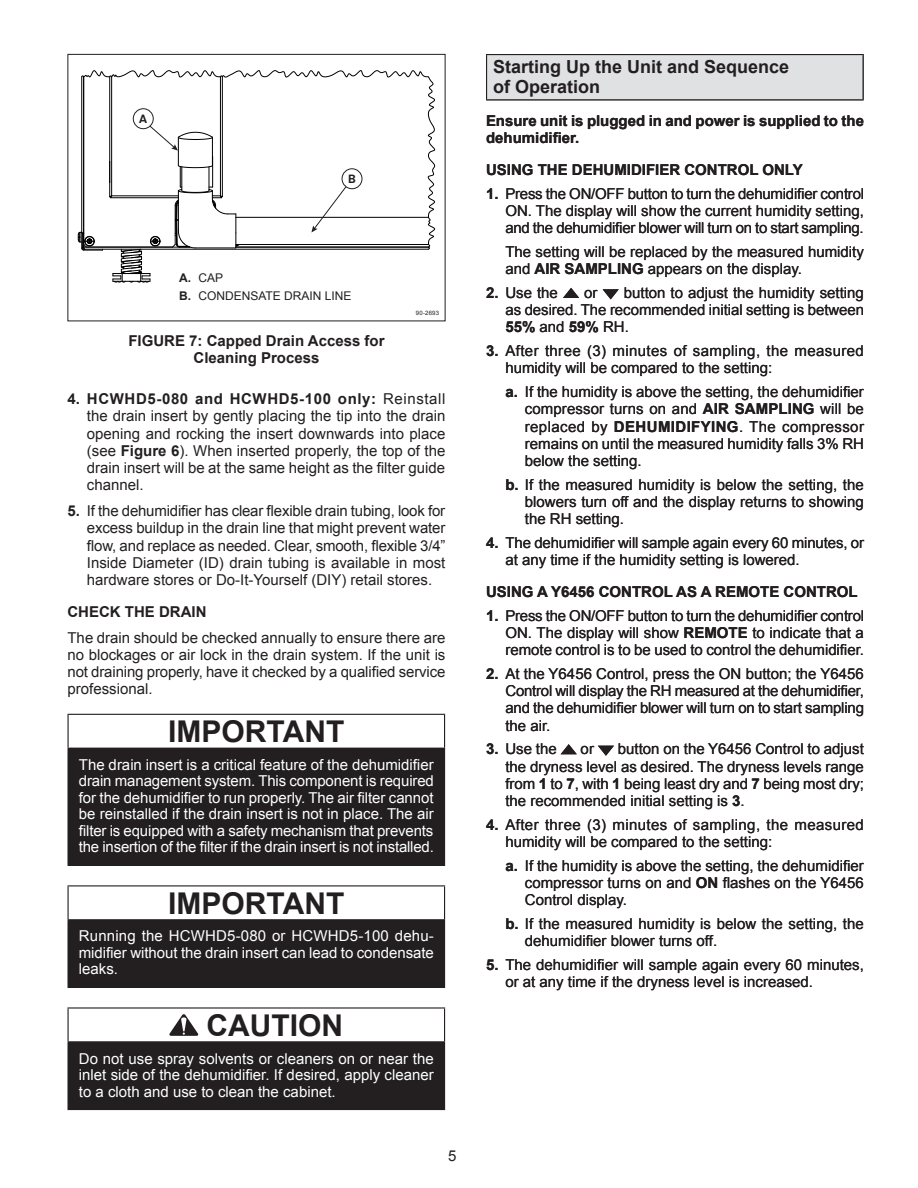
<style>
.page{position:relative;width:918px;height:1188px;background:#fff}
.page>*{position:absolute;margin:0;border:0;box-sizing:border-box;transform-origin:0 0}
.HC_Warning_Caution_heads{font:700 30px "Arial";color:#231f20}
.HC_Gray_Bar_heads{font:700 18px/20.2px "Arial";color:#231f20}
.HC_body_Arial{font:15px/17.2px "Arial";color:#231f20;text-align:justify}
.HC_Warning_Caution_text{font:15px/16.5px "Arial";letter-spacing:-.005em;color:#fff;text-align:justify}
.HC_body_Arial-2{font:15px/17.2px "Arial";letter-spacing:.025em;color:#231f20}
.HC_Subhead_bold_CAPS_Level_1{font:700 15px "Arial";color:#231f20}
.HC_body_Arial-3{font:700 15px/17.2px "Arial";color:#231f20}
.HC_Figure_Table_Titles{font:700 15px/17.2px "Arial";color:#231f20;text-align:center}
.t1{font:12px "Arial";color:#231f20}
.t2{font:600 12px "Poppins";color:#231f20}
.t3{font:6px "Arial";letter-spacing:.025em;color:#231f20}
.s1{font-weight:700}
</style>
<div class="page">
<div style="left:68px;top:748px;width:377px;height:117px;background:#231f20"></div>
<hr style="left:68px;top:865px;width:377px;height:1px;background:#231f20">
<hr style="left:68px;top:714px;width:377px;height:1px;background:#231f20">
<hr style="left:68px;top:715px;width:1px;height:33px;background:#231f20">
<hr style="left:444px;top:715px;width:1px;height:33px;background:#231f20">
<div style="left:68px;top:920px;width:377px;height:67px;background:#231f20"></div>
<hr style="left:68px;top:987px;width:377px;height:1px;background:#231f20">
<hr style="left:68px;top:885px;width:377px;height:1px;background:#231f20">
<hr style="left:68px;top:886px;width:1px;height:33px;background:#231f20">
<hr style="left:444px;top:886px;width:1px;height:33px;background:#231f20">
<hr style="left:68px;top:919px;width:377px;height:1px;background:#231f20">
<div style="left:68px;top:1042px;width:377px;height:68px;background:#231f20"></div>
<hr style="left:68px;top:1007px;width:377px;height:2px;background:#231f20">
<hr style="left:68px;top:1009px;width:1px;height:32px;background:#231f20">
<hr style="left:444px;top:1009px;width:1px;height:32px;background:#231f20">
<hr style="left:68px;top:1041px;width:377px;height:1px;background:#231f20">
<svg style="left:169px;top:1014px;width:30px;height:22px"></svg>
<svg style="left:81px;top:70px;width:354px;height:180px"></svg>
<hr style="left:85px;top:249px;width:343px;height:1px;background:#000001">
<hr style="left:81px;top:77px;width:1px;height:156px;background:#000001">
<hr style="left:83px;top:77px;width:1px;height:167px;background:#000001">
<hr style="left:86px;top:247px;width:87px;height:1px;background:#000001">
<hr style="left:236px;top:247px;width:192px;height:1px;background:#000001">
<hr style="left:109px;top:77px;width:1px;height:120px;background:#000001">
<hr style="left:111px;top:77px;width:1px;height:119px;background:#000001">
<hr style="left:220px;top:77px;width:1px;height:119px;background:#000001">
<hr style="left:222px;top:77px;width:1px;height:120px;background:#000001">
<svg style="left:78px;top:232px;width:25px;height:19px"></svg>
<hr style="left:236px;top:244px;width:192px;height:1px;background:#000001">
<hr style="left:236px;top:217px;width:192px;height:1px;background:#000001">
<svg style="left:311px;top:178px;width:42px;height:54px"></svg>
<svg style="left:109px;top:120px;width:131px;height:162px"></svg>
<div style="left:133px;top:109px;width:20px;height:20px;background:#fff;border-radius:50%"></div>
<div style="left:133px;top:108px;width:21px;height:21px;border:1px solid #231f20;border-radius:50%"></div>
<div style="left:342px;top:169px;width:20px;height:20px;background:#fff;border-radius:50%"></div>
<div style="left:342px;top:168px;width:20px;height:21px;border:1px solid #231f20;border-radius:50%"></div>
<div style="left:487px;top:55px;width:376px;height:45px;background:#e0e1e3"></div>
<hr style="left:486px;top:54px;width:378px;height:1px;background:#231f20">
<hr style="left:486px;top:55px;width:1px;height:44px;background:#231f20">
<hr style="left:862px;top:55px;width:2px;height:44px;background:#231f20">
<hr style="left:486px;top:99px;width:378px;height:1px;background:#231f20">
<svg style="left:563px;top:288px;width:16px;height:10px"></svg>
<svg style="left:603px;top:289px;width:16px;height:10px"></svg>
<svg style="left:561px;top:744px;width:16px;height:10px"></svg>
<svg style="left:598px;top:746px;width:16px;height:10px"></svg>
<p class="t2" style="left:139px;top:112px;width:10px">A</p>
<p class="t2" style="left:348px;top:172px;width:9px">B</p>
<p class="t1" style="left:179px;top:270px;width:46px"><span class="s1">A.</span> CAP</p>
<p class="t1" style="left:179px;top:288px;width:174px"><span class="s1">B.</span> CONDENSATE DRAIN LINE</p>
<p class="HC_Figure_Table_Titles" style="left:128px;top:332px;width:258px">FIGURE 7: Capped Drain Access for<br>Cleaning Process</p>
<p class="t3" style="left:416px;top:309px;width:25px">90-2693</p>
<p class="HC_body_Arial" style="left:87px;top:390px;width:360px;text-indent:-19px"><span class="s1">4. HCWHD5-080 and HCWHD5-100 only:</span> Reinstall the drain insert by gently placing the tip into the drain opening and rocking the insert downwards into place (see <span class="s1">Figure 6</span>). When inserted properly, the top of the drain insert will be at the same height as the filter guide channel.</p>
<p class="HC_body_Arial" style="left:87px;top:502px;width:360px;text-indent:-19px"><span class="s1">5.</span> If the dehumidifier has clear flexible drain tubing, look for excess buildup in the drain line that might prevent water flow, and replace as needed. Clear, smooth, flexible 3/4” Inside Diameter (ID) drain tubing is available in most hardware stores or Do-It-Yourself (DIY) retail stores.</p>
<p class="HC_Subhead_bold_CAPS_Level_1" style="left:68px;top:602px;width:141px">CHECK THE DRAIN</p>
<p class="HC_body_Arial" style="left:68px;top:629px;width:379px">The drain should be checked annually to ensure there are no blockages or air lock in the drain system. If the unit is not draining properly, have it checked by a qualified service professional.</p>
<p class="HC_Warning_Caution_heads" style="left:168px;top:712px;width:178px">IMPORTANT</p>
<p class="HC_Warning_Caution_text" style="left:79px;top:757px;width:357px">The drain insert is a critical feature of the dehumidifier drain management system. This component is required for the dehumidifier to run properly. The air filter cannot be reinstalled if the drain insert is not in place. The air filter is equipped with a safety mechanism that prevents the insertion of the filter if the drain insert is not installed.</p>
<p class="HC_Warning_Caution_heads" style="left:168px;top:883px;width:178px">IMPORTANT</p>
<p class="HC_Warning_Caution_text" style="left:79px;top:928px;width:357px">Running the HCWHD5-080 or HCWHD5-100 dehu&shy;midifier without the drain insert can lead to condensate leaks.</p>
<p class="HC_Warning_Caution_heads" style="left:207px;top:1006px;width:138px">CAUTION</p>
<p class="HC_Warning_Caution_text" style="left:79px;top:1050px;width:356px">Do not use spray solvents or cleaners on or near the inlet side of the dehumidifier. If desired, apply cleaner to a cloth and use to clean the cabinet.</p>
<p class="HC_body_Arial" style="left:448px;top:1147px;width:10px">5</p>
<p class="HC_Gray_Bar_heads" style="left:493px;top:57px;width:298px">Starting Up the Unit and Sequence of Operation</p>
<p class="HC_body_Arial-3" style="left:486px;top:113px;width:380px">Ensure unit is plugged in and power is supplied to the dehumidifier.</p>
<p class="HC_Subhead_bold_CAPS_Level_1" style="left:486px;top:160px;width:318px">USING THE DEHUMIDIFIER CONTROL ONLY</p>
<p class="HC_body_Arial" style="left:505px;top:185px;width:360px;text-indent:-19px"><span class="s1">1.</span> Press the ON/OFF button to turn the dehumidifier control ON. The display will show the current humidity setting, and the dehumidifier blower will turn on to start sampling.</p>
<p class="HC_body_Arial" style="left:505px;top:243px;width:360px">The setting will be replaced by the measured humidity and <span class="s1">AIR SAMPLING</span> appears on the display.</p>
<p class="HC_body_Arial" style="left:486px;top:284px;width:73px"><span class="s1">2.</span> Use the</p>
<p class="HC_body_Arial" style="left:584px;top:284px;width:15px">or</p>
<p class="HC_Gray_Bar_heads" style="left:677px;top:57px;width:12px">n</p>
<p class="HC_body_Arial" style="left:563px;top:243px;width:10px">n</p>
<p class="HC_body_Arial" style="left:505px;top:284px;width:360px;text-indent:118px">button to adjust the humidity setting as desired. The recommended initial setting is between <span class="s1">55%</span> and <span class="s1">59%</span> RH.</p>
<p class="HC_body_Arial-2" style="left:505px;top:342px;width:360px;text-indent:-19px"><span class="s1">3.</span> After three (3) minutes of sampling, the measured humidity will be compared to the setting:</p>
<p class="HC_body_Arial" style="left:525px;top:383px;width:341px;text-indent:-19px"><span class="s1">a.</span> If the humidity is above the setting, the dehumidifier compressor turns on and <span class="s1">AIR SAMPLING</span> will be replaced by <span class="s1">DEHUMIDIFYING</span>. The compressor remains on until the measured humidity falls 3% RH below the setting.</p>
<p class="HC_body_Arial" style="left:525px;top:476px;width:341px;text-indent:-19px"><span class="s1">b.</span> If the measured humidity is below the setting, the blowers turn off and the display returns to showing the RH setting.</p>
<p class="HC_body_Arial" style="left:505px;top:534px;width:360px;text-indent:-19px"><span class="s1">4.</span> The dehumidifier will sample again every 60 minutes, or at any time if the humidity setting is lowered.</p>
<p class="HC_Subhead_bold_CAPS_Level_1" style="left:486px;top:582px;width:373px">USING A Y6456 CONTROL AS A REMOTE CONTROL</p>
<p class="HC_body_Arial" style="left:505px;top:607px;width:360px;text-indent:-19px"><span class="s1">1.</span> Press the ON/OFF button to turn the dehumidifier control ON. The display will show <span class="s1">REMOTE</span> to indicate that a remote control is to be used to control the dehumidifier.</p>
<p class="HC_body_Arial" style="left:505px;top:665px;width:360px;text-indent:-19px"><span class="s1">2.</span> At the Y6456 Control, press the ON button; the Y6456<br>Control will display the RH measured at the dehumidifier, and the dehumidifier blower will turn on to start sampling the air.</p>
<p class="HC_body_Arial" style="left:486px;top:741px;width:72px"><span class="s1">3.</span> Use the</p>
<p class="HC_body_Arial" style="left:581px;top:741px;width:15px">or</p>
<p class="HC_body_Arial" style="left:505px;top:741px;width:360px;text-indent:112px">button on the Y6456 Control to adjust the dryness level as desired. The dryness levels range from <span class="s1">1</span> to <span class="s1">7</span>, with <span class="s1">1</span> being least dry and <span class="s1">7</span> being most dry; the recommended initial setting is <span class="s1">3</span>.</p>
<p class="HC_body_Arial-2" style="left:505px;top:816px;width:360px;text-indent:-19px"><span class="s1">4.</span> After three (3) minutes of sampling, the measured humidity will be compared to the setting:</p>
<p class="HC_body_Arial" style="left:525px;top:857px;width:341px;text-indent:-19px"><span class="s1">a.</span> If the humidity is above the setting, the dehumidifier compressor turns on and <span class="s1">ON</span> flashes on the Y6456<br>Control display.</p>
<p class="HC_body_Arial" style="left:525px;top:915px;width:341px;text-indent:-19px"><span class="s1">b.</span> If the measured humidity is below the setting, the dehumidifier blower turns off.</p>
<p class="HC_body_Arial" style="left:505px;top:956px;width:360px;text-indent:-19px"><span class="s1">5.</span> The dehumidifier will sample again every 60 minutes, or at any time if the dryness level is increased.</p>
</div>
